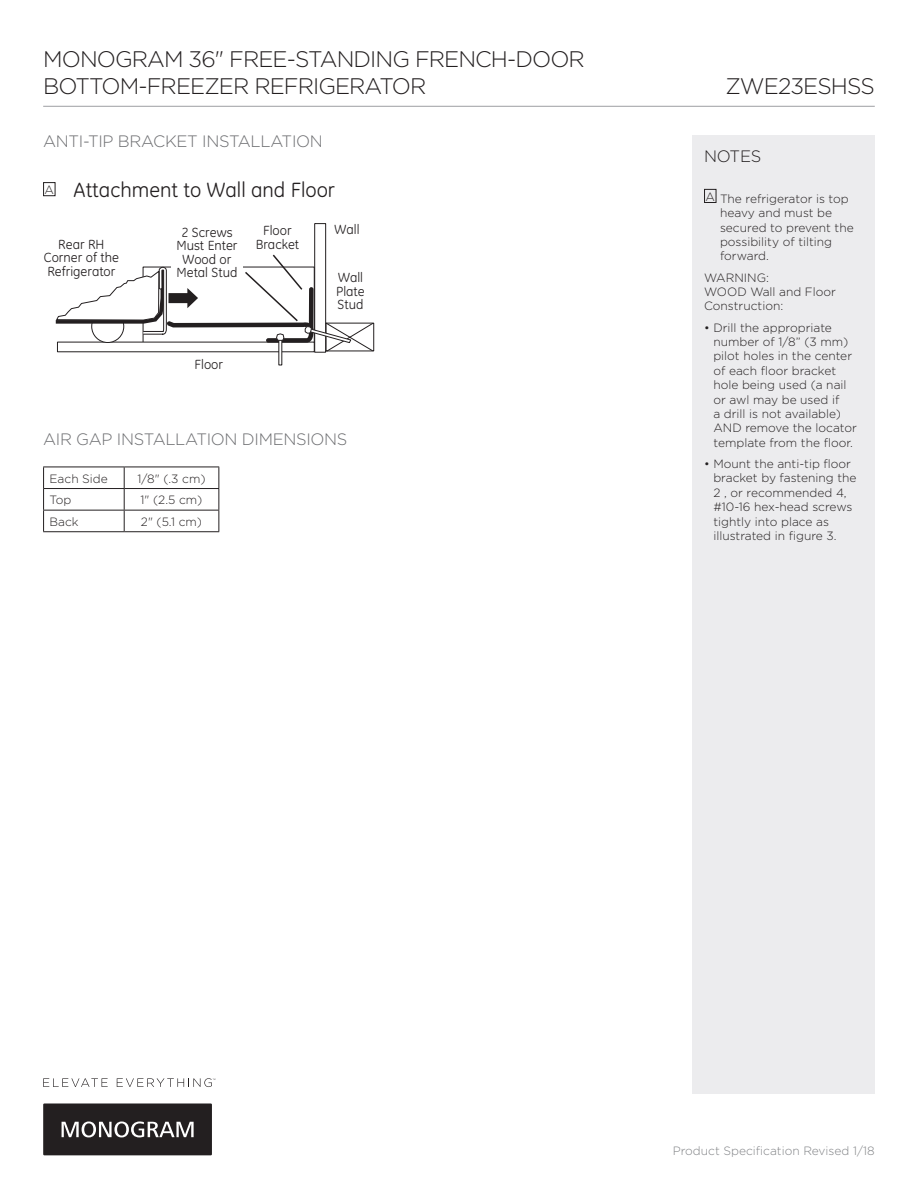
<style>
.page{position:relative;width:918px;height:1188px;background:#fff}
.page>*{position:absolute;margin:0;border:0;box-sizing:border-box;transform-origin:0 0}
.t1{font:300 22.5px/27px "Gotham";letter-spacing:-.04em;color:#231f20}
.t2{font:21px "GE Inspira";color:#231f20}
.t3{font:300 16.5px "Gotham";letter-spacing:-.02em;color:#6c6d70}
.t4{font:300 16.5px "Gotham";letter-spacing:-.02em;color:#231f20}
.t5{font:13.5px/13.5px "GE Inspira";color:#231f20;text-align:center}
.Body_copy{font:300 12px/14.4px "Gotham";color:#231f20}
.t6{font:300 12px "Gotham";color:#808285}
</style>
<div class="page">
<div style="left:692px;top:135px;width:183px;height:959px;background:#ececee"></div>
<hr style="left:43px;top:106px;width:832px;height:1px;background:#a8a9ad">
<svg style="left:43px;top:1103px;width:169px;height:52px;background:#3a3637"></svg>
<svg style="left:43px;top:1078px;width:65px;height:9px"></svg>
<svg style="left:117px;top:1078px;width:98px;height:9px"></svg>
<div style="left:704px;top:189px;width:12px;height:14px;border:1px solid #231f20"></div>
<div style="left:314px;top:223px;width:12px;height:130px;border:1px solid #231f20"></div>
<svg style="left:56px;top:253px;width:318px;height:99px"></svg>
<div style="left:43px;top:182px;width:12px;height:14px;border:1px solid #231f20"></div>
<hr style="left:43px;top:467px;width:81px;height:1px;background:#231f20">
<hr style="left:124px;top:467px;width:95px;height:1px;background:#231f20">
<hr style="left:43px;top:488px;width:81px;height:1px;background:#231f20">
<hr style="left:124px;top:488px;width:95px;height:1px;background:#231f20">
<hr style="left:43px;top:510px;width:81px;height:1px;background:#231f20">
<svg style="left:43px;top:467px;width:1px;height:64px"></svg>
<hr style="left:124px;top:510px;width:95px;height:1px;background:#231f20">
<svg style="left:124px;top:467px;width:1px;height:64px"></svg>
<svg style="left:218px;top:467px;width:1px;height:64px"></svg>
<hr style="left:43px;top:531px;width:81px;height:1px;background:#231f20">
<hr style="left:124px;top:531px;width:95px;height:1px;background:#231f20">
<h1 class="t1" style="left:43px;top:45px;width:543px">MONOGRAM 36" FREE-STANDING FRENCH-DOOR<br>BOTTOM-FREEZER REFRIGERATOR</h1>
<p class="t3" style="left:43px;top:131px;width:281px">ANTI-TIP BRACKET INSTALLATION</p>
<p class="Body_copy" style="left:45px;top:182px;width:11px">A</p>
<p class="t2" style="left:74px;top:178px;width:263px">Attachment to Wall and Floor</p>
<p class="t5" style="left:44px;top:237px;width:77px">Rear RH<br>Corner of the<br>Refrigerator</p>
<p class="t5" style="left:176px;top:225px;width:63px">2 Screws<br>Must Enter<br>Wood or<br>Metal Stud</p>
<p class="t5" style="left:256px;top:224px;width:45px">Floor<br>Bracket</p>
<p class="t5" style="left:335px;top:222px;width:26px">Wall</p>
<p class="t5" style="left:336px;top:271px;width:30px;text-align:left">Wall<br>Plate<br>Stud</p>
<p class="t5" style="left:195px;top:358px;width:30px">Floor</p>
<p class="t3" style="left:43px;top:429px;width:306px">AIR GAP INSTALLATION DIMENSIONS</p>
<p class="Body_copy" style="left:50px;top:471px;width:60px">Each Side</p>
<p class="Body_copy" style="left:137px;top:471px;width:70px">1/8" (.3 cm)</p>
<p class="Body_copy" style="left:50px;top:492px;width:23px">Top</p>
<p class="Body_copy" style="left:141px;top:492px;width:63px">1" (2.5 cm)</p>
<p class="Body_copy" style="left:50px;top:514px;width:31px">Back</p>
<p class="Body_copy" style="left:141px;top:514px;width:63px">2" (5.1 cm)</p>
<h1 class="t1" style="left:725px;top:72px;width:151px">ZWE23ESHSS</h1>
<h3 class="t4" style="left:704px;top:145px;width:59px">NOTES</h3>
<p class="Body_copy" style="left:706px;top:189px;width:11px">A</p>
<p class="Body_copy" style="left:720px;top:191px;width:135px">The refrigerator is top heavy and must be secured to prevent the possibility of tilting forward.</p>
<p class="Body_copy" style="left:704px;top:270px;width:133px">WARNING:<br>WOOD Wall and Floor<br>Construction:</p>
<p class="Body_copy" style="left:713px;top:320px;width:145px;text-indent:-9px">• Drill the appropriate number of 1/8” (3 mm) pilot holes in the center of each floor bracket hole being used (a nail or awl may be used if<br>a drill is not available)<br>AND remove the locator template from the floor.</p>
<p class="Body_copy" style="left:713px;top:456px;width:145px;text-indent:-9px">• Mount the anti-tip floor bracket by fastening the<br>2 , or recommended 4, #10-16 hex-head screws tightly into place as illustrated in figure 3.</p>
<p class="t6" style="left:673px;top:1143px;width:204px">Product Specification Revised 1/18</p>
</div>
